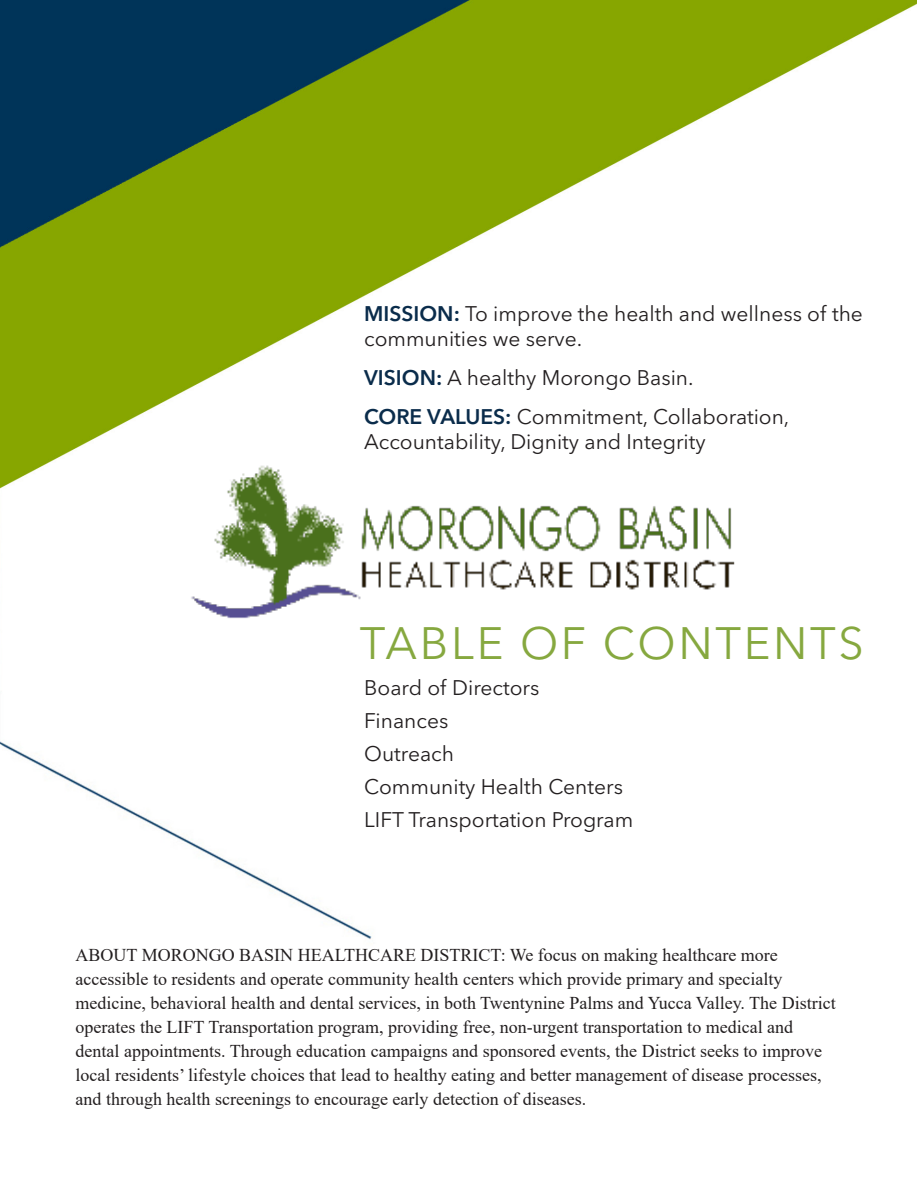
<style>
.page{position:relative;width:918px;height:1188px;background:#fff}
.page>*{position:absolute;margin:0;border:0;box-sizing:border-box;transform-origin:0 0}
.t1{font:45px "Avenir Next LT Pro";letter-spacing:.06em;color:#86a83f}
.t2{font:21px/25.2px "Avenir Next LT Pro";color:#231f20}
.t3{font:18px/24px "Times New Roman";color:#231f20}
.s1{font-weight:600;color:#0a2c4b}
</style>
<div class="page">
<img style="left:0;top:0;width:916px;height:940px">
<img style="left:166px;top:465px;width:595px;height:179px">
<p class="t2" style="left:364px;top:301px;width:500px"><span class="s1">MISSION:</span> To improve the health and wellness of the communities we serve.</p>
<p class="t2" style="left:364px;top:365px;width:331px"><span class="s1">VISION:</span> A healthy Morongo Basin.</p>
<p class="t2" style="left:364px;top:404px;width:427px"><span class="s1">CORE VALUES:</span> Commitment, Collaboration,<br>Accountability, Dignity and Integrity</p>
<p class="t1" style="left:360px;top:616px;width:506px">TABLE OF CONTENTS</p>
<p class="t2" style="left:364px;top:675px;width:177px">Board of Directors</p>
<p class="t2" style="left:364px;top:708px;width:86px">Finances</p>
<p class="t2" style="left:364px;top:741px;width:91px">Outreach</p>
<p class="t2" style="left:364px;top:774px;width:260px">Community Health Centers</p>
<p class="t2" style="left:364px;top:807px;width:271px">LIFT Transportation Program</p>
<p class="t3" style="left:76px;top:942px;width:762px">ABOUT MORONGO BASIN HEALTHCARE DISTRICT: We focus on making healthcare more accessible to residents and operate community health centers which provide primary and specialty medicine, behavioral health and dental services, in both Twentynine Palms and Yucca Valley. The District operates the LIFT Transportation program, providing free, non-urgent transportation to medical and dental appointments. Through education campaigns and sponsored events, the District seeks to improve local residents’ lifestyle choices that lead to healthy eating and better management of disease processes, and through health screenings to encourage early detection of diseases.</p>
</div>
